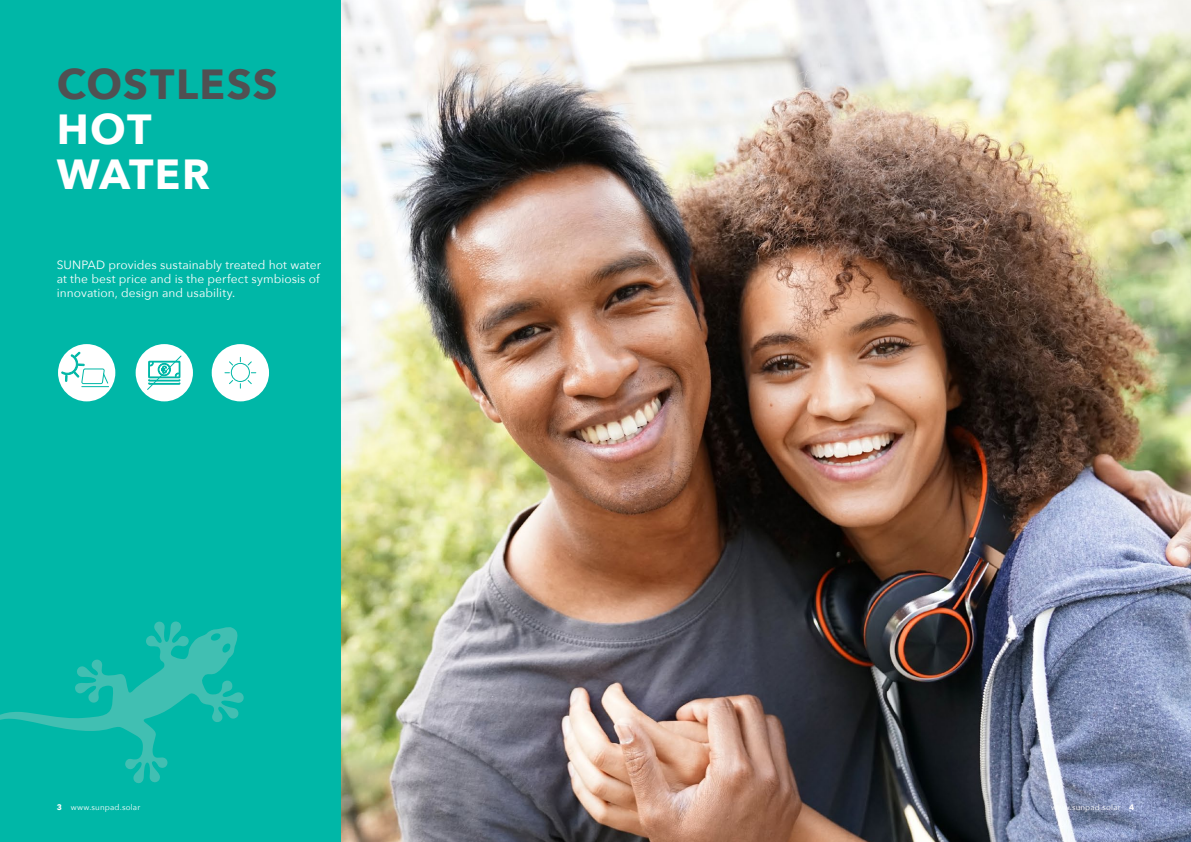
<style>
.page{position:relative;width:1191px;height:842px;background:#fff}
.page>*{position:absolute;margin:0;border:0;box-sizing:border-box;transform-origin:0 0}
.t1{font:700 42px "Avenir Next";letter-spacing:.03em;color:#505052}
.t2{font:700 42px/45px "Avenir Next";letter-spacing:.025em;color:#fff}
.t3{font:12px/14px "Avenir Next";letter-spacing:.005em;color:#fff;text-align:justify}
.t4{font:8px "Avenir Next";letter-spacing:.02em;color:#fff}
.s1{font-weight:700}
</style>
<div class="page">
<img style="left:340px;top:0;width:851px;height:842px">
<div style="left:0;top:0;width:340px;height:842px;background:#00b7a7"></div>
<div style="left:58px;top:344px;width:57px;height:57px;background:#fff;border-radius:50%"></div>
<svg style="left:61px;top:352px;width:48px;height:35px"></svg>
<div style="left:212px;top:344px;width:57px;height:57px;background:#fff;border-radius:50%"></div>
<svg style="left:224px;top:357px;width:32px;height:32px"></svg>
<div style="left:136px;top:344px;width:57px;height:57px;background:#fff;border-radius:50%"></div>
<svg style="left:147px;top:355px;width:35px;height:35px"></svg>
<svg style="left:0;top:621px;width:244px;height:162px"></svg>
<h1 class="t1" style="left:57px;top:59px;width:222px">COSTLESS</h1>
<h1 class="t2" style="left:57px;top:107px;width:155px">HOT<br>WATER</h1>
<p class="t3" style="left:57px;top:257px;width:266px">SUNPAD provides sustainably treated hot water at the best price and is the perfect symbiosis of innovation, design and usability.</p>
<p class="t4" style="left:57px;top:802px;width:85px"><span class="s1">3</span> www.sunpad.solar</p>
<p class="t4" style="left:1051px;top:802px;width:85px">www.sunpad.solar <span class="s1">4</span></p>
</div>
